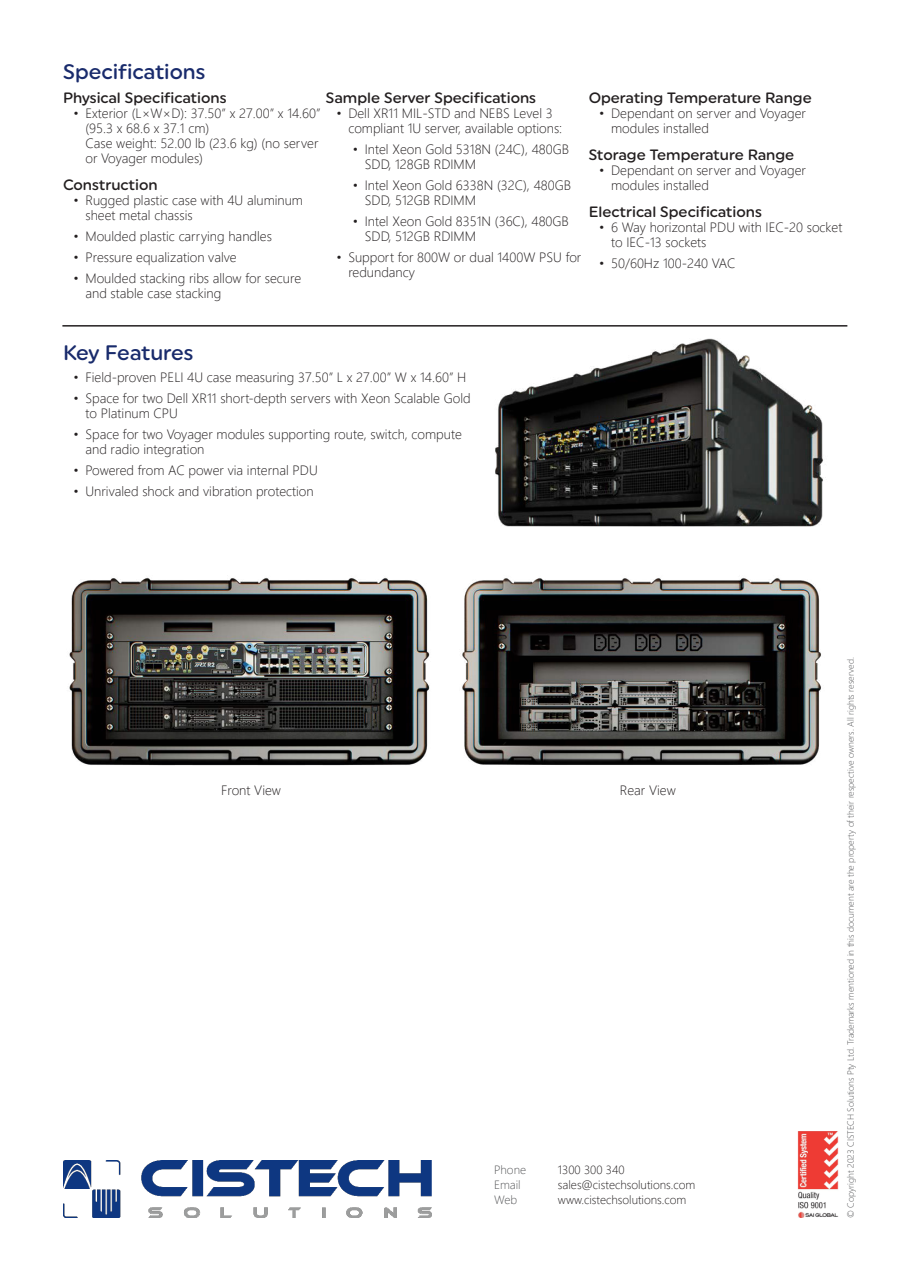
<style>
.page{position:relative;width:911px;height:1281px;background:#fff}
.page>*{position:absolute;margin:0;border:0;box-sizing:border-box;transform-origin:0 0}
.Second_Page_Heading{font:500 21px "Uniform Rounded";color:#192b6c}
.Second_Page_Large_Bo{font:500 15px "Uniform Rounded";color:#231f20}
.t1{font:300 13.5px/15px "Segoe UI";color:#231f20}
.t2{font:300 12px "Segoe UI";color:#231f20}
.t3{font:300 12px "Segoe UI";color:#57585a}
.t4{font:300 9px "Segoe UI";color:#57585a}
</style>
<div class="page">
<img style="left:495px;top:338px;width:328px;height:189px">
<img style="left:63px;top:1160px;width:369px;height:58px">
<img style="left:797px;top:1131px;width:42px;height:87px">
<hr style="left:62px;top:325px;width:785px;height:2px;background:#231f20">
<img style="left:69px;top:577px;width:361px;height:189px">
<img style="left:462px;top:578px;width:359px;height:187px">
<p class="Second_Page_Heading" style="left:63px;top:59px;width:144px">Specifications</p>
<p class="Second_Page_Large_Bo" style="left:63px;top:89px;width:165px">Physical Specifications</p>
<p class="t1" style="left:86px;top:105px;width:237px;text-indent:-12px">• Exterior (L×W×D): 37.50” x 27.00” x 14.60” (95.3 x 68.6 x 37.1 cm)<br>Case weight: 52.00 lb (23.6 kg) (no server or Voyager modules)</p>
<p class="Second_Page_Large_Bo" style="left:63px;top:176px;width:96px">Construction</p>
<p class="t1" style="left:86px;top:192px;width:219px;text-indent:-12px">• Rugged plastic case with 4U aluminum sheet metal chassis</p>
<p class="t1" style="left:74px;top:228px;width:200px">• Moulded plastic carrying handles</p>
<p class="t1" style="left:74px;top:249px;width:165px">• Pressure equalization valve</p>
<p class="t1" style="left:86px;top:270px;width:217px;text-indent:-12px">• Moulded stacking ribs allow for secure and stable case stacking</p>
<p class="Second_Page_Large_Bo" style="left:326px;top:89px;width:212px">Sample Server Specifications</p>
<p class="t1" style="left:348px;top:105px;width:215px;text-indent:-12px">• Dell XR11 MIL-STD and NEBS Level 3 compliant 1U server, available options:</p>
<p class="t1" style="left:365px;top:141px;width:206px;text-indent:-12px">• Intel Xeon Gold 5318N (24C), 480GB<br>SDD, 128GB RDIMM</p>
<p class="t1" style="left:365px;top:177px;width:208px;text-indent:-12px">• Intel Xeon Gold 6338N (32C), 480GB<br>SDD, 512GB RDIMM</p>
<p class="t1" style="left:365px;top:213px;width:206px;text-indent:-12px">• Intel Xeon Gold 8351N (36C), 480GB<br>SDD, 512GB RDIMM</p>
<p class="t1" style="left:348px;top:249px;width:235px;text-indent:-12px">• Support for 800W or dual 1400W PSU for redundancy</p>
<p class="Second_Page_Large_Bo" style="left:589px;top:89px;width:224px">Operating Temperature Range</p>
<p class="t1" style="left:611px;top:105px;width:196px;text-indent:-12px">• Dependant on server and Voyager modules installed</p>
<p class="Second_Page_Large_Bo" style="left:589px;top:146px;width:207px">Storage Temperature Range</p>
<p class="t1" style="left:611px;top:162px;width:196px;text-indent:-12px">• Dependant on server and Voyager modules installed</p>
<p class="Second_Page_Large_Bo" style="left:589px;top:203px;width:175px">Electrical Specifications</p>
<p class="t1" style="left:611px;top:219px;width:233px;text-indent:-12px">• 6 Way horizontal PDU with IEC-20 socket to IEC-13 sockets</p>
<p class="t1" style="left:599px;top:255px;width:138px">• 50/60Hz 100-240 VAC</p>
<p class="Second_Page_Heading" style="left:63px;top:340px;width:132px">Key Features</p>
<p class="t1" style="left:74px;top:368px;width:394px">• Field-proven PELI 4U case measuring 37.50” L x 27.00” W x 14.60” H</p>
<p class="t1" style="left:86px;top:389px;width:387px;text-indent:-12px">• Space for two Dell XR11 short-depth servers with Xeon Scalable Gold to Platinum CPU</p>
<p class="t1" style="left:86px;top:425px;width:378px;text-indent:-12px">• Space for two Voyager modules supporting route, switch, compute and radio integration</p>
<p class="t1" style="left:74px;top:461px;width:246px">• Powered from AC power via internal PDU</p>
<p class="t1" style="left:74px;top:482px;width:242px">• Unrivaled shock and vibration protection</p>
<p class="t1" style="left:221px;top:781px;width:61px">Front View</p>
<p class="t1" style="left:620px;top:781px;width:58px">Rear View</p>
<p class="t3" style="left:494px;top:1158px;width:34px">Phone</p>
<p class="t2" style="left:558px;top:1158px;width:68px">1300 300 340</p>
<p class="t3" style="left:494px;top:1173px;width:28px">Email</p>
<p class="t2" style="left:558px;top:1173px;width:139px">sales@cistechsolutions.com</p>
<p class="t3" style="left:494px;top:1188px;width:25px">Web</p>
<p class="t2" style="left:558px;top:1188px;width:130px">www.cistechsolutions.com</p>
<p class="t4" style="left:842px;top:1218px;width:562px;rotate:-90deg">© Copyright 2023 CISTECH Solutions Pty Ltd. Trademarks mentioned in this document are the property of their respective owners. All rights reserved.</p>
</div>
